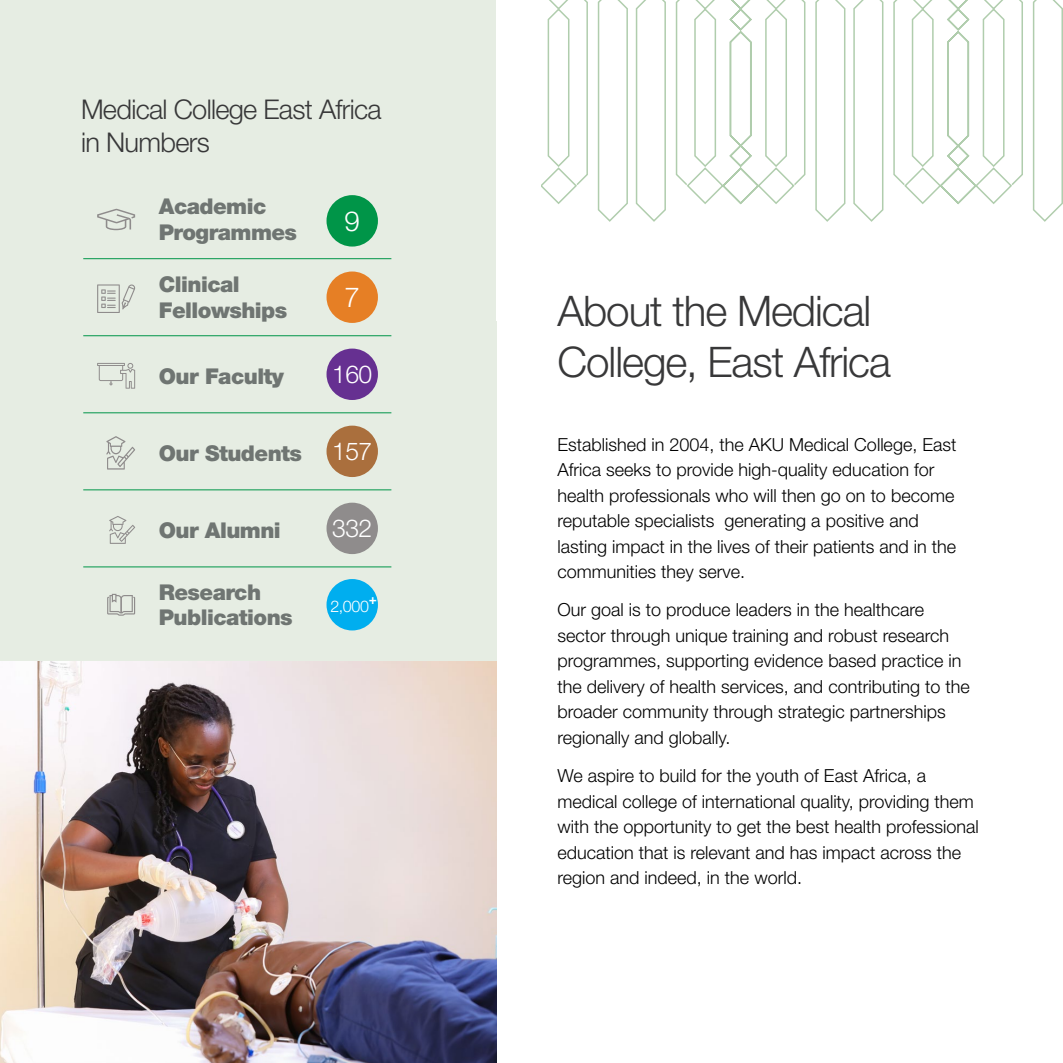
<style>
.page{position:relative;width:1063px;height:1063px;background:#fff}
.page>*{position:absolute;margin:0;border:0;box-sizing:border-box;transform-origin:0 0}
.t1{font:300 42.15px/50.7px "Helvetica Neue LT Pro";letter-spacing:-.025em;color:#383839}
.t2{font:300 27.6px "Helvetica Neue LT Pro";color:#fff}
.t3{font:300 27.15px/32.7px "Helvetica Neue LT Pro";letter-spacing:-.025em;color:#383839}
.t4{font:300 24.6px "Helvetica Neue LT Pro";letter-spacing:-.025em;color:#fff}
.t5{font:900 21.75px/25.7px "Helvetica Neue LT Pro";letter-spacing:-.025em;color:#6f7572}
.t6{font:300 18px/25.5px "Helvetica Neue LT Pro";color:#000}
.t7{font:300 16.05px "Helvetica Neue LT Pro";color:#fff}
.t8{font:700 13.5px "Helvetica Neue LT Pro";color:#fff}
.s1{font-weight:300;font-size:24.6px;color:#fff}
</style>
<div class="page">
<svg style="left:541px;top:0;width:522px;height:222px"></svg>
<hr style="left:1062px;top:378px;width:1px;height:685px;background:#e6ede3">
<div style="left:0;top:0;width:496px;height:1063px;background:#e6ede3"></div>
<img style="left:0;top:661px;width:496px;height:402px">
<div style="left:327px;top:195px;width:51px;height:52px;background:#009548;border-radius:50%"></div>
<div style="left:327px;top:579px;width:51px;height:51px;background:#00aeef;border-radius:50%"></div>
<div style="left:327px;top:272px;width:51px;height:51px;background:#e67f25;border-radius:50%"></div>
<div style="left:327px;top:349px;width:51px;height:51px;background:#663091;border-radius:50%"></div>
<div style="left:327px;top:503px;width:51px;height:51px;background:#8f8c8c;border-radius:50%"></div>
<svg style="left:97px;top:209px;width:38px;height:21px"></svg>
<svg style="left:97px;top:363px;width:38px;height:26px"></svg>
<svg style="left:97px;top:284px;width:39px;height:29px"></svg>
<svg style="left:106px;top:436px;width:29px;height:34px"></svg>
<svg style="left:109px;top:516px;width:26px;height:28px"></svg>
<svg style="left:107px;top:594px;width:28px;height:22px"></svg>
<hr style="left:83px;top:258px;width:308px;height:1px;background:#009548">
<hr style="left:83px;top:335px;width:308px;height:1px;background:#009548">
<hr style="left:83px;top:413px;width:308px;height:1px;background:#009548">
<hr style="left:83px;top:490px;width:308px;height:1px;background:#009548">
<hr style="left:83px;top:567px;width:308px;height:1px;background:#009548">
<div style="left:327px;top:426px;width:51px;height:51px;background:#aa6f3d;border-radius:50%"></div>
<h3 class="t3" style="left:81px;top:92px;width:302px">Medical College East Africa in Numbers</h3>
<p class="t5" style="left:159px;top:194px;width:140px">Academic<br>Programmes</p>
<p class="t5" style="left:159px;top:272px;width:130px">Clinical<br>Fellowships</p>
<p class="t5" style="left:159px;top:363px;width:127px">Our Faculty</p>
<h2 class="t2" style="left:345px;top:204px;width:17px">9</h2>
<h2 class="t2" style="left:345px;top:280px;width:17px">7</h2>
<h3 class="t4" style="left:332px;top:359px;width:41px">160</h3>
<p class="t5" style="left:159px;top:440px;width:215px">Our Students <span class="s1">157</span></p>
<p class="t5" style="left:159px;top:517px;width:123px">Our Alumni</p>
<p class="t5" style="left:159px;top:579px;width:135px">Research<br>Publications</p>
<h3 class="t4" style="left:332px;top:513px;width:41px">332</h3>
<p class="t7" style="left:330px;top:596px;width:40px">2,000</p>
<p class="t8" style="left:369px;top:591px;width:10px">+</p>
<h1 class="t1" style="left:558px;top:285px;width:335px">About the Medical<br>College, East Africa</h1>
<p class="t6" style="left:558px;top:431px;width:400px">Established in 2004, the AKU Medical College, East Africa seeks to provide high-quality education for health professionals who will then go on to become reputable specialists generating a positive and lasting impact in the lives of their patients and in the communities they serve.</p>
<p class="t6" style="left:558px;top:597px;width:414px">Our goal is to produce leaders in the healthcare sector through unique training and robust research programmes, supporting evidence based practice in the delivery of health services, and contributing to the broader community through strategic partnerships regionally and globally.</p>
<p class="t6" style="left:558px;top:763px;width:423px">We aspire to build for the youth of East Africa, a medical college of international quality, providing them with the opportunity to get the best health professional education that is relevant and has impact across the region and indeed, in the world.</p>
</div>
